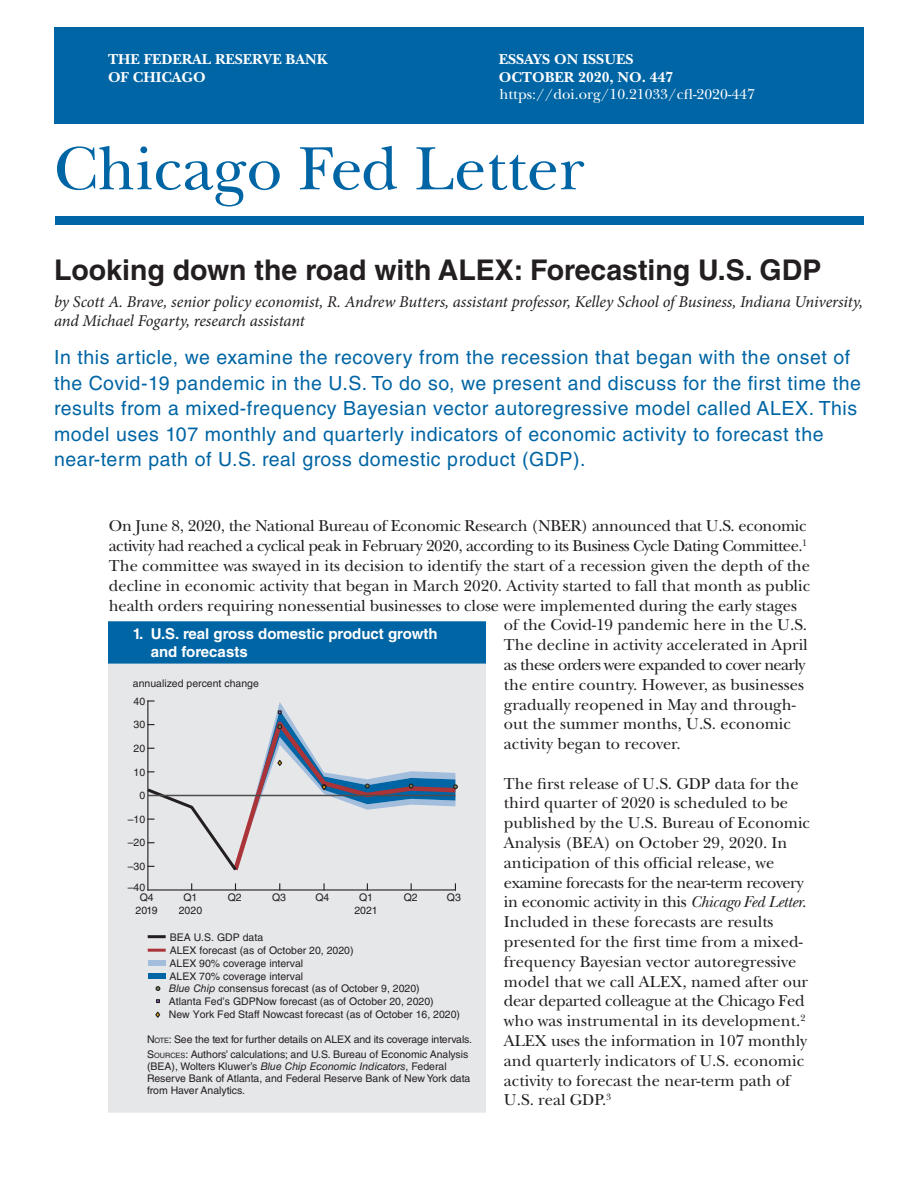
<style>
.page{position:relative;width:918px;height:1188px;background:#fff}
.page>*{position:absolute;margin:0;border:0;box-sizing:border-box;transform-origin:0 0}
.t1{font:63.75px "New Baskerville Std";color:#0065a4}
.headline{font:700 28.5px "Helvetica LT Std";color:#231f20}
.summary{font:19.5px/25.5px "Helvetica LT Std";letter-spacing:.03em;color:#0065a4}
.CFL_body_text{font:16.5px/19.8px "New Baskerville Std";color:#231f20}
.author{font:italic 16.5px/19.8px "Minion Pro";letter-spacing:-.01em;color:#231f20}
.CFL_body_text-2{font:16.5px "New Baskerville Std";letter-spacing:-.03em;color:#231f20}
.CFL_body_text-3{font:16.5px "New Baskerville Std";letter-spacing:-.02em;color:#231f20}
.CFL_body_text-4{font:16.5px "New Baskerville Std";letter-spacing:-.04em;color:#231f20}
.t2{font:700 15px/18px "New Baskerville Std";color:#fff}
.figure_title{font:700 15px/18px "Helvetica LT Std";color:#fff}
.t3{font:15px "New Baskerville Std";color:#fff}
.notes_and_sources{font:10.5px/12.9px "Helvetica LT Std";color:#231f20;text-align:center}
.s1{font-style:italic}
.s2{font-style:inherit}
.s3{font-size:7.35px}
</style>
<div class="page">
<div style="left:54px;top:27px;width:810px;height:96px;background:#0065a4"></div>
<div style="left:56px;top:216px;width:808px;height:9px;background:#0065a4"></div>
<div style="left:108px;top:622px;width:378px;height:491px;background:#e6e7e9"></div>
<div style="left:109px;top:622px;width:376px;height:41px;background:#0065a4"></div>
<div style="left:108px;top:621px;width:378px;height:43px;border:2px solid #0065a4"></div>
<hr style="left:148px;top:889px;width:307px;height:2px;background:#231f20">
<svg style="left:323px;top:884px;width:2px;height:6px"></svg>
<hr style="left:147px;top:701px;width:1px;height:189px;background:#231f20">
<svg style="left:147px;top:700px;width:311px;height:175px"></svg>
<hr style="left:148px;top:935px;width:18px;height:3px;background:#231f20">
<hr style="left:148px;top:949px;width:18px;height:3px;background:#ab3439">
<div style="left:148px;top:960px;width:18px;height:5px;background:#a3bddd"></div>
<div style="left:148px;top:973px;width:18px;height:5px;background:#0065a4"></div>
<svg style="left:156px;top:986px;width:4px;height:5px"></svg>
<svg style="left:156px;top:999px;width:4px;height:4px"></svg>
<svg style="left:155px;top:1011px;width:6px;height:7px"></svg>
<hr style="left:148px;top:795px;width:307px;height:1px;background:#4d4d4d">
<p class="t2" style="left:108px;top:50px;width:221px">THE FEDERAL RESERVE BANK<br>OF CHICAGO</p>
<p class="t2" style="left:499px;top:50px;width:176px">ESSAYS ON ISSUES<br>OCTOBER 2020, NO. 447</p>
<p class="t3" style="left:500px;top:85px;width:257px">https://doi.org/10.21033/cfl-2020-447</p>
<h1 class="t1" style="left:54px;top:132px;width:532px">Chicago Fed Letter</h1>
<p class="headline" style="left:54px;top:253px;width:769px">Looking down the road with ALEX: Forecasting U.S. GDP</p>
<p class="author" style="left:54px;top:291px;width:811px">by Scott A. Brave, senior policy economist, R. Andrew Butters, assistant professor, Kelley School of Business, Indiana University, and Michael Fogarty, research assistant</p>
<p class="summary" style="left:54px;top:345px;width:809px">In this article, we examine the recovery from the recession that began with the onset of the Covid-19 pandemic in the U.S. To do so, we present and discuss for the first time the results from a mixed-frequency Bayesian vector autoregressive model called ALEX. This model uses 107 monthly and quarterly indicators of economic activity to forecast the near-term path of U.S. real gross domestic product (GDP).</p>
<p class="CFL_body_text-3" style="left:109px;top:517px;width:699px">On June 8, 2020, the National Bureau of Economic Research (NBER) announced that U.S. economic</p>
<p class="CFL_body_text-2" style="left:109px;top:536px;width:700px">activity had reached a cyclical peak in February 2020, according to its Business Cycle Dating Committee.<sup>1</sup></p>
<p class="CFL_body_text" style="left:109px;top:556px;width:703px">The committee was swayed in its decision to identify the start of a recession given the depth of the</p>
<p class="CFL_body_text" style="left:109px;top:576px;width:703px">decline in economic activity that began in March 2020. Activity started to fall that month as public</p>
<p class="CFL_body_text" style="left:109px;top:596px;width:690px">health orders requiring nonessential businesses to close were implemented during the early stages</p>
<p class="CFL_body_text" style="left:504px;top:615px;width:305px">of the Covid-19 pandemic here in the U.S.</p>
<p class="CFL_body_text" style="left:504px;top:635px;width:305px">The decline in activity accelerated in April</p>
<p class="CFL_body_text-4" style="left:504px;top:655px;width:303px">as these orders were expanded to cover nearly</p>
<p class="CFL_body_text" style="left:504px;top:675px;width:302px">the entire country. However, as businesses</p>
<p class="CFL_body_text" style="left:504px;top:695px;width:293px">gradually reopened in May and through-</p>
<p class="CFL_body_text" style="left:504px;top:714px;width:289px">out the summer months, U.S. economic</p>
<p class="CFL_body_text" style="left:504px;top:734px;width:178px">activity began to recover.</p>
<p class="CFL_body_text" style="left:504px;top:773px;width:308px">The first release of U.S. GDP data for the third quarter of 2020 is scheduled to be published by the U.S. Bureau of Economic Analysis (BEA) on October 29, 2020. In anticipation of this official release, we examine forecasts for the near-term recovery in economic activity in this <span class="s1">Chicago Fed Letter</span>.<br>Included in these forecasts are results presented for the first time from a mixed&shy;frequency Bayesian vector autoregressive model that we call ALEX, named after our dear departed colleague at the Chicago Fed who was instrumental in its development.<sup>2<br></sup>ALEX uses the information in 107 monthly and quarterly indicators of U.S. economic activity to forecast the near-term path of U.S. real GDP.<sup>3</sup></p>
<h1 class="figure_title" style="left:151px;top:625px;width:288px;text-indent:-18px">1. U.S. real gross domestic product growth and forecasts</h1>
<p class="notes_and_sources" style="left:133px;top:677px;width:128px">annualized percent change</p>
<p class="notes_and_sources" style="left:134px;top:695px;width:13px">40</p>
<p class="notes_and_sources" style="left:134px;top:718px;width:13px">30</p>
<p class="notes_and_sources" style="left:134px;top:742px;width:13px">20</p>
<p class="notes_and_sources" style="left:134px;top:765px;width:13px">10</p>
<p class="notes_and_sources" style="left:139px;top:789px;width:7px">0</p>
<p class="notes_and_sources" style="left:128px;top:813px;width:19px">–10</p>
<p class="notes_and_sources" style="left:128px;top:836px;width:19px">–20</p>
<p class="notes_and_sources" style="left:128px;top:860px;width:19px">–30</p>
<p class="notes_and_sources" style="left:128px;top:881px;width:19px">–40</p>
<p class="notes_and_sources" style="left:136px;top:891px;width:24px">Q4<br>2019</p>
<p class="notes_and_sources" style="left:179px;top:891px;width:25px">Q1<br>2020</p>
<p class="notes_and_sources" style="left:228px;top:891px;width:16px">Q2</p>
<p class="notes_and_sources" style="left:272px;top:891px;width:16px">Q3</p>
<p class="notes_and_sources" style="left:315px;top:891px;width:16px">Q4</p>
<p class="notes_and_sources" style="left:354px;top:891px;width:25px">Q1<br>2021</p>
<p class="notes_and_sources" style="left:404px;top:891px;width:16px">Q2</p>
<p class="notes_and_sources" style="left:447px;top:891px;width:16px">Q3</p>
<p class="notes_and_sources" style="left:169px;top:931px;width:293px;text-align:left">BEA U.S. GDP data<br>ALEX forecast (as of October 20, 2020)<br>ALEX 90% coverage interval<br>ALEX 70% coverage interval<br><span class="s1">Blue Chip</span> consensus forecast (as of October 9, 2020)<br>Atlanta Fed’s GDPNow forecast (as of October 20, 2020)<br>New York Fed Staff Nowcast forecast (as of October 16, 2020)</p>
<p class="notes_and_sources" style="left:147px;top:1033px;width:327px"><span class="s2">N</span><span class="s3">OTE</span><span class="s2">:</span> See the text for further details on ALEX and its coverage intervals.</p>
<p class="notes_and_sources" style="left:147px;top:1049px;width:325px;line-height:12px;text-align:left"><span class="s2">S</span><span class="s3">OURCES</span><span class="s2">:</span> Authors’ calculations; and U.S. Bureau of Economic Analysis (BEA), Wolters Kluwer’s <span class="s1">Blue Chip Economic Indicators</span>, Federal Reserve Bank of Atlanta, and Federal Reserve Bank of New York data from Haver Analytics.</p>
</div>
